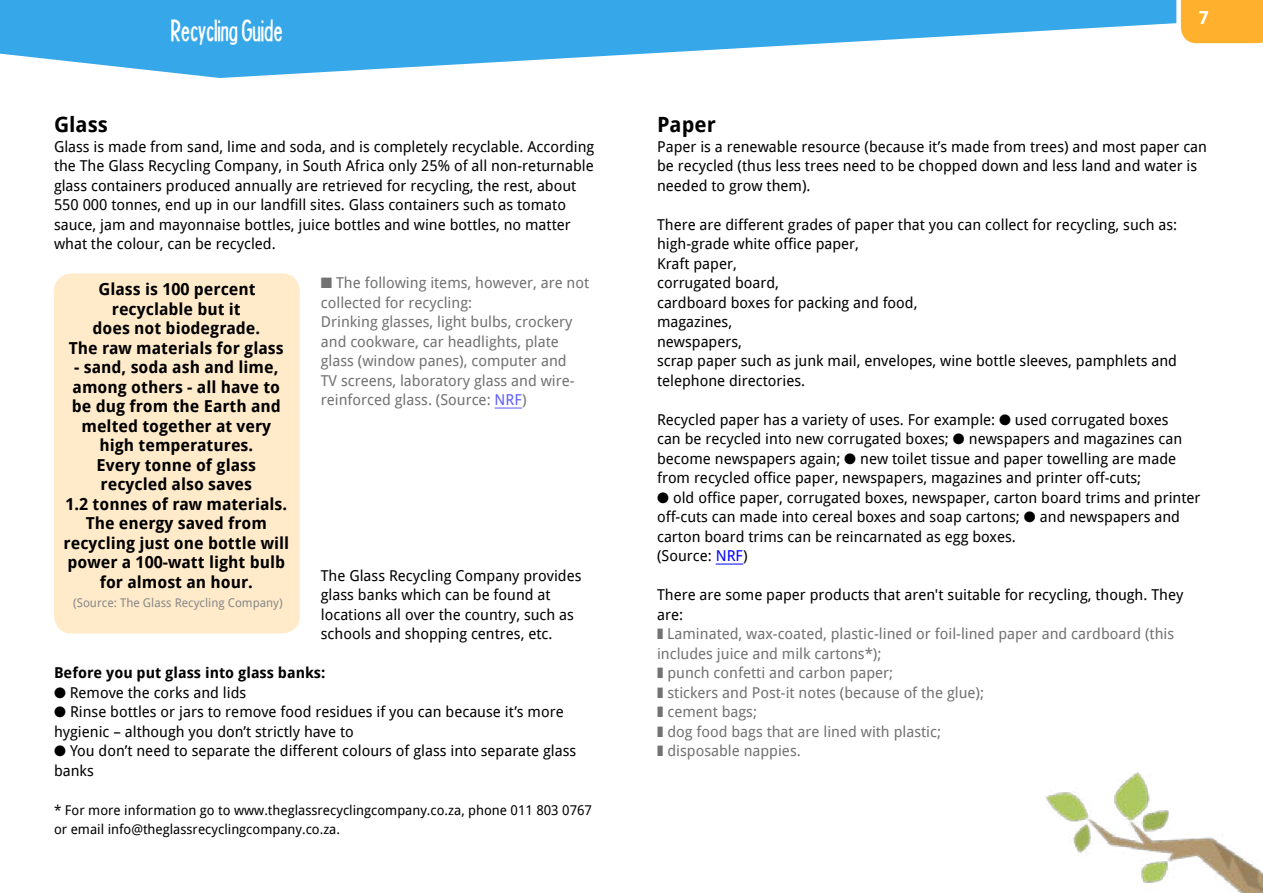
<style>
.page{position:relative;width:1263px;height:893px;background:#fff}
.page>*{position:absolute;margin:0;border:0;box-sizing:border-box;transform-origin:0 0}
.t1{font:27px "Headline Two HPLHS";color:#fff}
.t2{font:700 21px "Droid Sans";color:#000}
.t3{font:700 18px "Droid Sans";color:#fff}
.t4{font:700 16.5px/19.5px "Droid Sans";color:#000;text-align:center}
.t5{font:15px/19.5px "Droid Sans";color:#000}
.t6{font:15px/19.5px "Droid Sans";color:#727272}
.t7{font:700 15px "Droid Sans";color:#000}
.t8{font:13.5px/19.5px "Droid Sans";color:#000}
.t9{font:12px "Droid Sans";color:#888}
.s1{color:#5c5cff}
.s2{color:#00f}
.s3{color:#000}
</style>
<div class="page">
<svg style="left:0;top:0;width:1174px;height:78px;fill:#36a7e9"></svg>
<svg style="left:1174px;top:0;width:89px;height:44px;background:#fcb843"></svg>
<img style="left:1045px;top:772px;width:218px;height:121px">
<svg style="left:495px;top:408px;width:27px;height:1px"></svg>
<div style="left:54px;top:273px;width:246px;height:361px;background:#ffebca"></div>
<svg style="left:716px;top:564px;width:27px;height:1px"></svg>
<h1 class="t1" style="left:172px;top:14px;width:113px">Recycling Guide</h1>
<h2 class="t2" style="left:54px;top:111px;width:55px">Glass</h2>
<p class="t5" style="left:54px;top:136px;width:542px">Glass is made from sand, lime and soda, and is completely recyclable. According the The Glass Recycling Company, in South Africa only 25% of all non-returnable glass containers produced annually are retrieved for recycling, the rest, about 550 000 tonnes, end up in our landfill sites. Glass containers such as tomato sauce, jam and mayonnaise bottles, juice bottles and wine bottles, no matter what the colour, can be recycled.</p>
<p class="t6" style="left:321px;top:273px;width:270px">■ The following items, however, are not collected for recycling:<br>Drinking glasses, light bulbs, crockery and cookware, car headlights, plate glass (window panes), computer and<br>TV screens, laboratory glass and wire&shy;reinforced glass. (Source: <span class="s1">NRF</span>)</p>
<p class="t4" style="left:69px;top:279px;width:216px">Glass is 100 percent recyclable but it<br>does not biodegrade.<br>The raw materials for glass</p>
<p class="t4" style="left:64px;top:357px;width:227px">- sand, soda ash and lime, among others - all have to be dug from the Earth and melted together at very high temperatures.<br>Every tonne of glass recycled also saves<br>1.2 tonnes of raw materials.<br>The energy saved from recycling just one bottle will power a 100-watt light bulb for almost an hour.</p>
<p class="t9" style="left:73px;top:595px;width:211px">(Source: The Glass Recycling Company)</p>
<p class="t5" style="left:321px;top:565px;width:262px">The Glass Recycling Company provides glass banks which can be found at locations all over the country, such as schools and shopping centres, etc.</p>
<p class="t7" style="left:54px;top:663px;width:273px">Before you put glass into glass banks:</p>
<p class="t5" style="left:54px;top:682px;width:194px">● Remove the corks and lids</p>
<p class="t5" style="left:54px;top:702px;width:511px">● Rinse bottles or jars to remove food residues if you can because it’s more hygienic – although you don’t strictly have to</p>
<p class="t5" style="left:54px;top:741px;width:524px">● You don’t need to separate the different colours of glass into separate glass banks</p>
<p class="t8" style="left:54px;top:800px;width:539px">* For more information go to www.theglassrecyclingcompany.co.za, phone 011 803 0767 or email info@theglassrecyclingcompany.co.za.</p>
<p class="t3" style="left:1199px;top:6px;width:11px">7</p>
<h2 class="t2" style="left:657px;top:111px;width:60px">Paper</h2>
<p class="t5" style="left:657px;top:136px;width:551px">Paper is a renewable resource (because it’s made from trees) and most paper can be recycled (thus less trees need to be chopped down and less land and water is needed to grow them).</p>
<p class="t5" style="left:657px;top:214px;width:522px">There are different grades of paper that you can collect for recycling, such as: high-grade white office paper,<br>Kraft paper,<br>corrugated board,<br>cardboard boxes for packing and food,<br>magazines,<br>newspapers,<br>scrap paper such as junk mail, envelopes, wine bottle sleeves, pamphlets and telephone directories.</p>
<p class="t5" style="left:657px;top:409px;width:527px">Recycled paper has a variety of uses. For example: ● used corrugated boxes can be recycled into new corrugated boxes; ● newspapers and magazines can become newspapers again; ● new toilet tissue and paper towelling are made from recycled office paper, newspapers, magazines and printer off-cuts;</p>
<p class="t5" style="left:657px;top:487px;width:545px">● old office paper, corrugated boxes, newspaper, carton board trims and printer off-cuts can made into cereal boxes and soap cartons; ● and newspapers and carton board trims can be reincarnated as egg boxes.<br>(Source: <span class="s2">NRF</span>)</p>
<p class="t6" style="left:657px;top:585px;width:528px"><span class="s3">There are some paper products that aren't suitable for recycling, though. They are:<br></span>❚ Laminated, wax-coated, plastic-lined or foil-lined paper and cardboard (this includes juice and milk cartons*);<br>❚ punch confetti and carbon paper;<br>❚ stickers and Post-it notes (because of the glue);<br>❚ cement bags;<br>❚ dog food bags that are lined with plastic;<br>❚ disposable nappies.</p>
</div>
